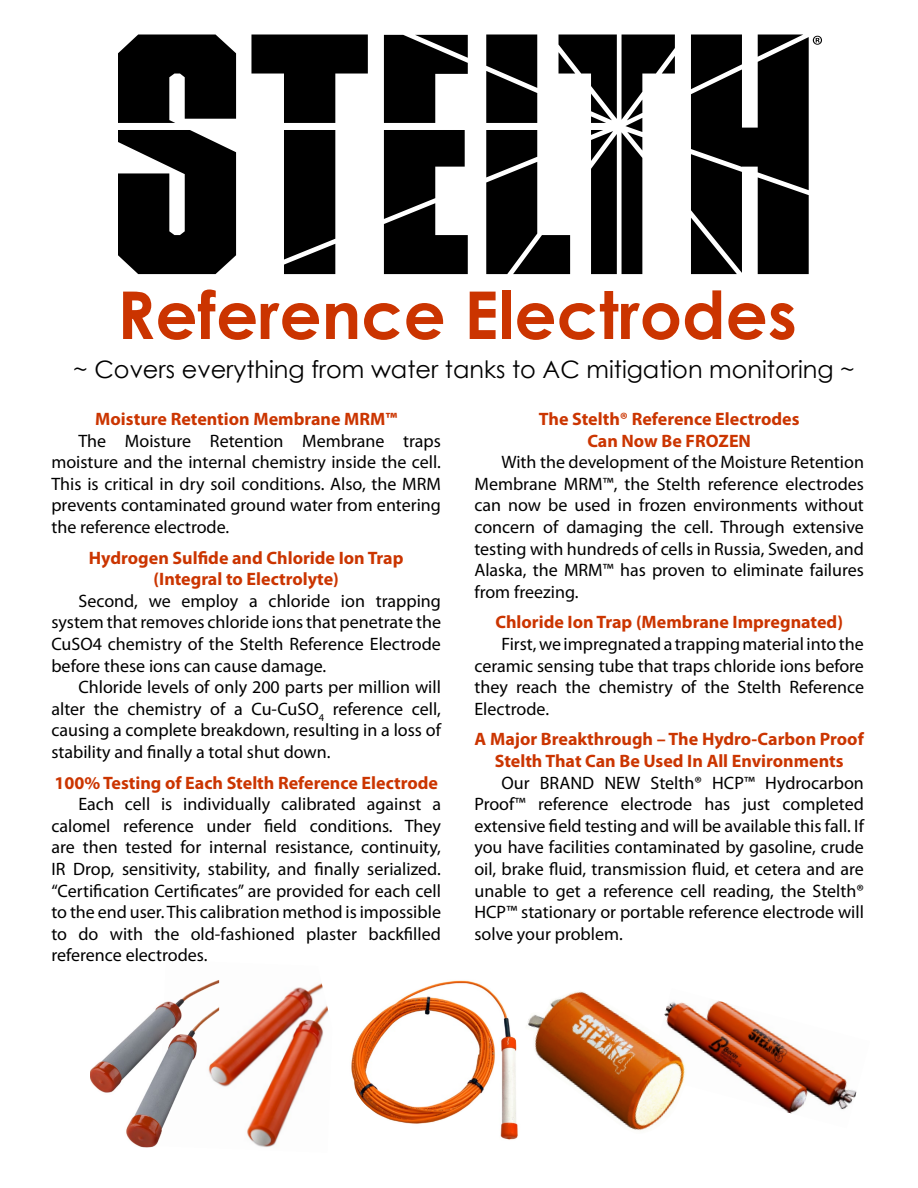
<style>
.page{position:relative;width:918px;height:1188px;background:#fff}
.page>*{position:absolute;margin:0;border:0;box-sizing:border-box;transform-origin:0 0}
.t1{font:700 66px "Century Gothic";color:#cb3400}
.t2{font:24px "Century Gothic";color:#000}
.t3{font:18px/21.6px "Myriad Pro";color:#000;text-align:justify}
.t4{font:700 18px/21.6px "Myriad Pro";color:#cb3500;text-align:center}
</style>
<div class="page">
<img style="left:158px;top:980px;width:170px;height:167px">
<svg style="left:251px;top:35px;width:117px;height:88px"></svg>
<svg style="left:118px;top:35px;width:118px;height:88px"></svg>
<svg style="left:384px;top:35px;width:84px;height:88px"></svg>
<svg style="left:384px;top:130px;width:84px;height:144px"></svg>
<svg style="left:118px;top:130px;width:118px;height:144px"></svg>
<svg style="left:486px;top:35px;width:189px;height:239px"></svg>
<div style="left:284px;top:130px;width:51px;height:144px;background:#000"></div>
<svg style="left:691px;top:35px;width:131px;height:239px"></svg>
<img style="left:351px;top:980px;width:167px;height:160px">
<img style="left:147px;top:980px;width:66px;height:38px">
<img style="left:688px;top:1000px;width:169px;height:114px">
<img style="left:528px;top:991px;width:160px;height:140px">
<h1 class="t1" style="left:117px;top:265px;width:681px">Reference Electrodes</h1>
<h2 class="t2" style="left:73px;top:352px;width:783px">~ Covers everything from water tanks to AC mitigation monitoring ~</h2>
<p class="t4" style="left:95px;top:408px;width:303px">Moisture Retention Membrane MRM™</p>
<p class="t3" style="left:51px;top:429px;width:391px;text-indent:27px">The Moisture Retention Membrane traps moisture and the internal chemistry inside the cell.<br>This is critical in dry soil conditions. Also, the MRM prevents contaminated ground water from entering the reference electrode.</p>
<p class="t4" style="left:89px;top:546px;width:316px">Hydrogen Sulfide and Chloride Ion Trap (Integral to Electrolyte)</p>
<p class="t3" style="left:51px;top:590px;width:391px;text-indent:27px">Second, we employ a chloride ion trapping system that removes chloride ions that penetrate the CuSO4 chemistry of the Stelth Reference Electrode before these ions can cause damage.</p>
<p class="t3" style="left:51px;top:676px;width:391px;text-indent:27px">Chloride levels of only 200 parts per million will alter the chemistry of a Cu-CuSO<sub>4</sub> reference cell, causing a complete breakdown, resulting in a loss of stability and finally a total shut down.</p>
<p class="t4" style="left:54px;top:771px;width:385px">100% Testing of Each Stelth Reference Electrode</p>
<p class="t3" style="left:51px;top:793px;width:391px;text-indent:27px">Each cell is individually calibrated against a calomel reference under field conditions. They are then tested for internal resistance, continuity, IR Drop, sensitivity, stability, and finally serialized. “Certification Certificates” are provided for each cell to the end user. This calibration method is impossible to do with the old-fashioned plaster backfilled reference electrodes.</p>
<p class="t4" style="left:539px;top:408px;width:262px">The Stelth® Reference Electrodes<br>Can Now Be FROZEN</p>
<p class="t3" style="left:474px;top:451px;width:391px;text-indent:27px">With the development of the Moisture Retention Membrane MRM™, the Stelth reference electrodes can now be used in frozen environments without concern of damaging the cell. Through extensive testing with hundreds of cells in Russia, Sweden, and Alaska, the MRM™ has proven to eliminate failures from freezing.</p>
<p class="t4" style="left:495px;top:611px;width:349px">Chloride Ion Trap (Membrane Impregnated)</p>
<p class="t3" style="left:474px;top:633px;width:391px;text-indent:27px">First, we impregnated a trapping material into the ceramic sensing tube that traps chloride ions before they reach the chemistry of the Stelth Reference Electrode.</p>
<p class="t4" style="left:475px;top:728px;width:391px">A Major Breakthrough – The Hydro-Carbon Proof<br>Stelth That Can Be Used In All Environments</p>
<p class="t3" style="left:474px;top:771px;width:391px;text-indent:27px">Our BRAND NEW Stelth® HCP™ Hydrocarbon Proof™ reference electrode has just completed extensive field testing and will be available this fall. If you have facilities contaminated by gasoline, crude oil, brake fluid, transmission fluid, et cetera and are unable to get a reference cell reading, the Stelth® HCP™ stationary or portable reference electrode will solve your problem.</p>
</div>
